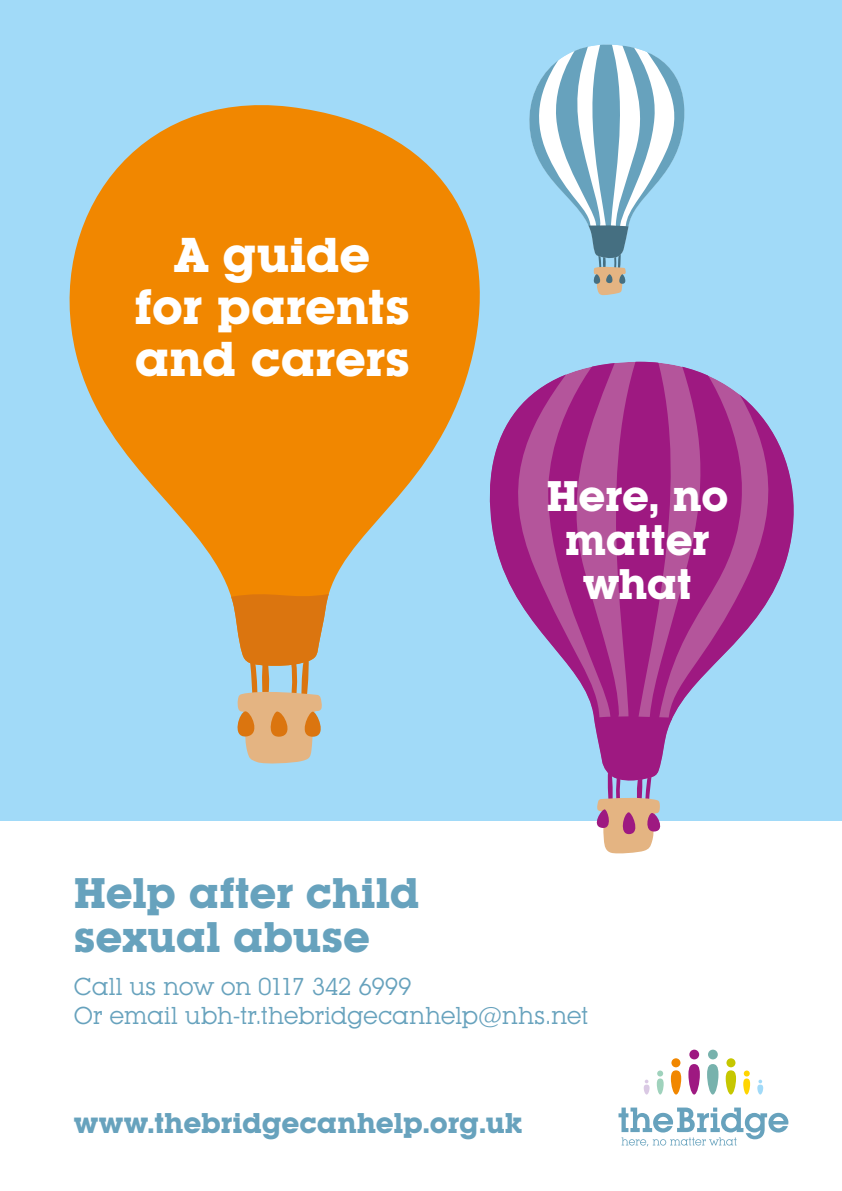
<style>
.page{position:relative;width:842px;height:1191px;background:#fff}
.page>*{position:absolute;margin:0;border:0;box-sizing:border-box;transform-origin:0 0}
.t1{font:700 48px/52px "Lubalin Graph IT Cby BT";letter-spacing:-.01em;color:#fff;text-align:center}
.t2{font:700 42px/44px "Lubalin Graph IT Cby BT";letter-spacing:-.01em;color:#67a2bd}
.t3{font:700 42px/44px "Lubalin Graph IT Cby BT";letter-spacing:-.01em;color:#fff;text-align:center}
.t4{font:700 28px "Lubalin Graph IT Cby BT";letter-spacing:-.005em;color:#67a2bd}
.t5{font:24px/28.8px "Lubalin Graph IT Cby BT";letter-spacing:-.015em;color:#67a2bd}
</style>
<div class="page">
<div style="left:0;top:0;width:842px;height:821px;background:#a1daf8"></div>
<svg style="left:69px;top:105px;width:411px;height:491px;fill:#f18700"></svg>
<svg style="left:231px;top:589px;width:98px;height:175px"></svg>
<svg style="left:479px;top:368px;width:65px;height:268px"></svg>
<svg style="left:750px;top:404px;width:44px;height:222px"></svg>
<svg style="left:544px;top:362px;width:206px;height:492px"></svg>
<svg style="left:529px;top:45px;width:156px;height:251px"></svg>
<div style="left:708px;top:1049px;width:10px;height:10px;background:#77b2ad;border-radius:50%"></div>
<svg style="left:707px;top:1064px;width:11px;height:30px"></svg>
<div style="left:726px;top:1058px;width:9px;height:9px;background:#c6c700;border-radius:50%"></div>
<svg style="left:726px;top:1070px;width:10px;height:24px"></svg>
<svg style="left:743px;top:1070px;width:7px;height:24px"></svg>
<svg style="left:758px;top:1079px;width:4px;height:4px"></svg>
<div style="left:757px;top:1084px;width:6px;height:10px;background:#a1daf8;border-radius:3px"></div>
<div style="left:689px;top:1049px;width:10px;height:10px;background:#9e1981;border-radius:50%"></div>
<svg style="left:688px;top:1064px;width:12px;height:30px"></svg>
<div style="left:671px;top:1058px;width:9px;height:9px;background:#f18700;border-radius:50%"></div>
<svg style="left:671px;top:1070px;width:10px;height:24px"></svg>
<svg style="left:657px;top:1070px;width:7px;height:24px"></svg>
<div style="left:644px;top:1084px;width:6px;height:10px;background:#dac9e4;border-radius:3px"></div>
<svg style="left:618px;top:1107px;width:170px;height:39px"></svg>
<h1 class="t1" style="left:135px;top:228px;width:277px">A guide<br>for parents and carers</h1>
<h2 class="t3" style="left:547px;top:473px;width:183px">Here, no matter what</h2>
<h2 class="t2" style="left:74px;top:871px;width:347px">Help after child sexual abuse</h2>
<p class="t5" style="left:74px;top:972px;width:516px">Call us now on 0117 342 6999<br>Or email ubh-tr.thebridgecanhelp@nhs.net</p>
<p class="t4" style="left:74px;top:1106px;width:450px">www.thebridgecanhelp.org.uk</p>
</div>
